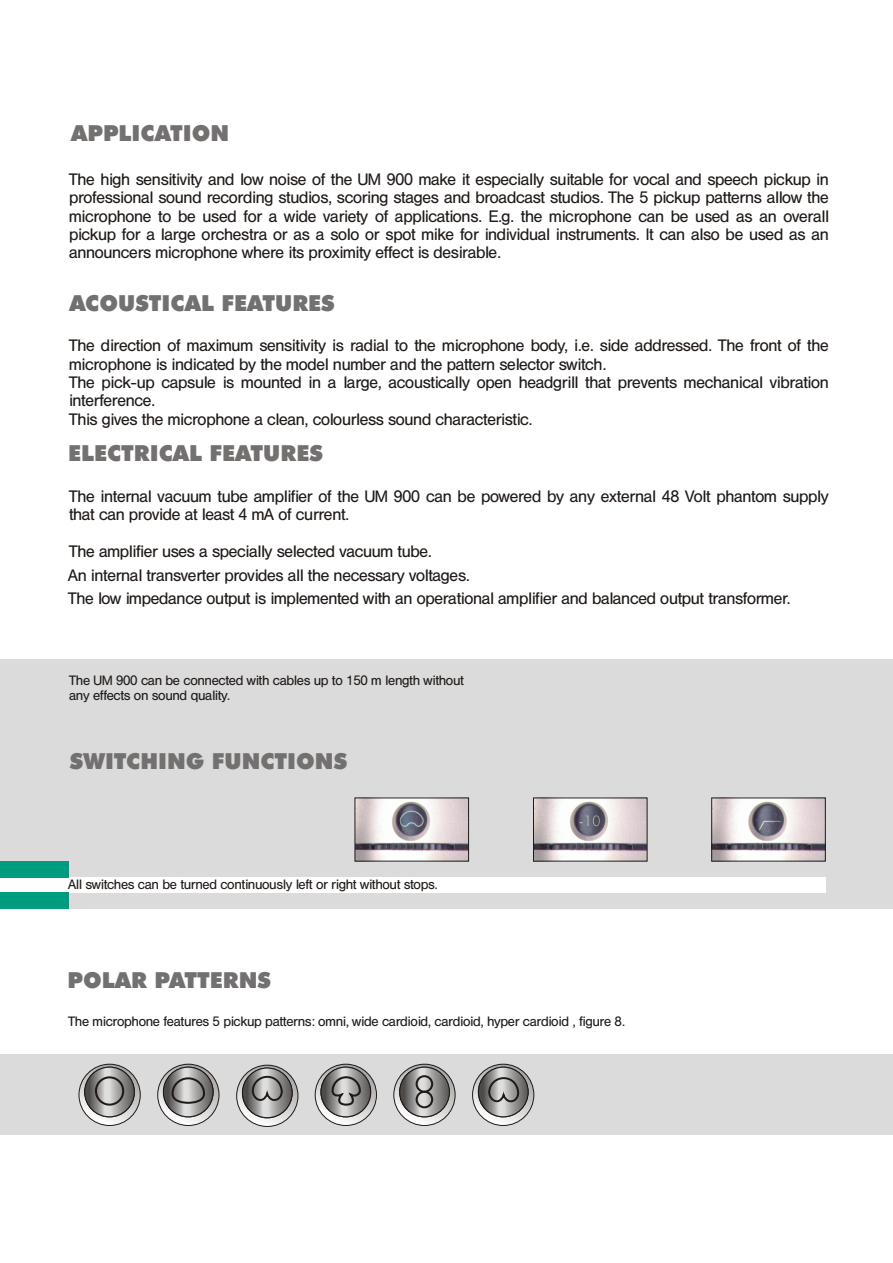
<style>
.page{position:relative;width:893px;height:1263px;background:#fff}
.page>*{position:absolute;margin:0;border:0;box-sizing:border-box;transform-origin:0 0}
.t1{font:900 22.05px "Futura BT";color:#737070}
.t2{font:16.5px/18.3px "Hel Reg";color:#1f1a17}
.t3{font:13.5px/15px "Hel Reg";color:#1f1a17}
</style>
<div class="page">
<div style="left:0;top:659px;width:893px;height:250px;background:#dbdbdb"></div>
<div style="left:0;top:1054px;width:893px;height:81px;background:#dbdbdb"></div>
<svg style="left:79px;top:1064px;width:62px;height:62px"></svg>
<img style="left:110px;top:1067px;width:24px;height:50px">
<div style="left:84px;top:1066px;width:51px;height:51px;border:1px solid #1f1a17;border-radius:50%"></div>
<svg style="left:393px;top:1064px;width:62px;height:62px"></svg>
<img style="left:424px;top:1067px;width:25px;height:50px">
<div style="left:399px;top:1066px;width:51px;height:51px;border:1px solid #1f1a17;border-radius:50%"></div>
<div style="left:95px;top:1076px;width:29px;height:30px;border:2px solid #1f1a17;border-radius:50%"></div>
<div style="left:416px;top:1091px;width:17px;height:17px;border:2px solid #1f1a17;border-radius:50%"></div>
<div style="left:416px;top:1075px;width:17px;height:18px;border:2px solid #1f1a17;border-radius:50%"></div>
<svg style="left:157px;top:1064px;width:62px;height:62px"></svg>
<svg style="left:472px;top:1064px;width:62px;height:62px"></svg>
<svg style="left:236px;top:1065px;width:62px;height:62px"></svg>
<svg style="left:315px;top:1064px;width:62px;height:62px"></svg>
<div style="left:0;top:878px;width:825px;height:15px;background:#fff"></div>
<div style="left:0;top:893px;width:68px;height:16px;background:#009c80"></div>
<div style="left:0;top:862px;width:68px;height:16px;background:#009c80"></div>
<img style="left:713px;top:800px;width:110px;height:59px">
<img style="left:535px;top:800px;width:110px;height:59px">
<svg style="left:579px;top:814px;width:21px;height:12px"></svg>
<img style="left:357px;top:800px;width:110px;height:59px">
<h1 class="t1" style="left:71px;top:124px;width:160px">APPLICATION</h1>
<p class="t2" style="left:69px;top:171px;width:761px;text-align:justify">The high sensitivity and low noise of the UM 900 make it especially suitable for vocal and speech pickup in professional sound recording studios, scoring stages and broadcast studios. The 5 pickup patterns allow the microphone to be used for a wide variety of applications. E.g. the microphone can be used as an overall pickup for a large orchestra or as a solo or spot mike for individual instruments. It can also be used as an announcers microphone where its proximity effect is desirable.</p>
<h1 class="t1" style="left:69px;top:294px;width:267px">ACOUSTICAL FEATURES</h1>
<p class="t2" style="left:69px;top:337px;width:761px">The direction of maximum sensitivity is radial to the microphone body, i.e. side addressed. The front of the microphone is indicated by the model number and the pattern selector switch.<br>The pick-up capsule is mounted in a large, acoustically open headgrill that prevents mechanical vibration interference.<br>This gives the microphone a clean, colourless sound characteristic.</p>
<h1 class="t1" style="left:68px;top:444px;width:256px">ELECTRICAL FEATURES</h1>
<p class="t2" style="left:69px;top:488px;width:761px">The internal vacuum tube amplifier of the UM 900 can be powered by any external 48 Volt phantom supply that can provide at least 4 mA of current.</p>
<p class="t2" style="left:68px;top:541px;width:723px;line-height:23.4px">The amplifier uses a specially selected vacuum tube.<br>An internal transverter provides all the necessary voltages.<br>The low impedance output is implemented with an operational amplifier and balanced output transformer.</p>
<p class="t3" style="left:69px;top:674px;width:396px">The UM 900 can be connected with cables up to 150 m length without any effects on sound quality.</p>
<h1 class="t1" style="left:70px;top:752px;width:279px">SWITCHING FUNCTIONS</h1>
<p class="t3" style="left:68px;top:877px;width:371px">All switches can be turned continuously left or right without stops.</p>
<h1 class="t1" style="left:68px;top:971px;width:205px">POLAR PATTERNS</h1>
<p class="t3" style="left:68px;top:1014px;width:558px">The microphone features 5 pickup patterns: omni, wide cardioid, cardioid, hyper cardioid , figure 8.</p>
</div>
